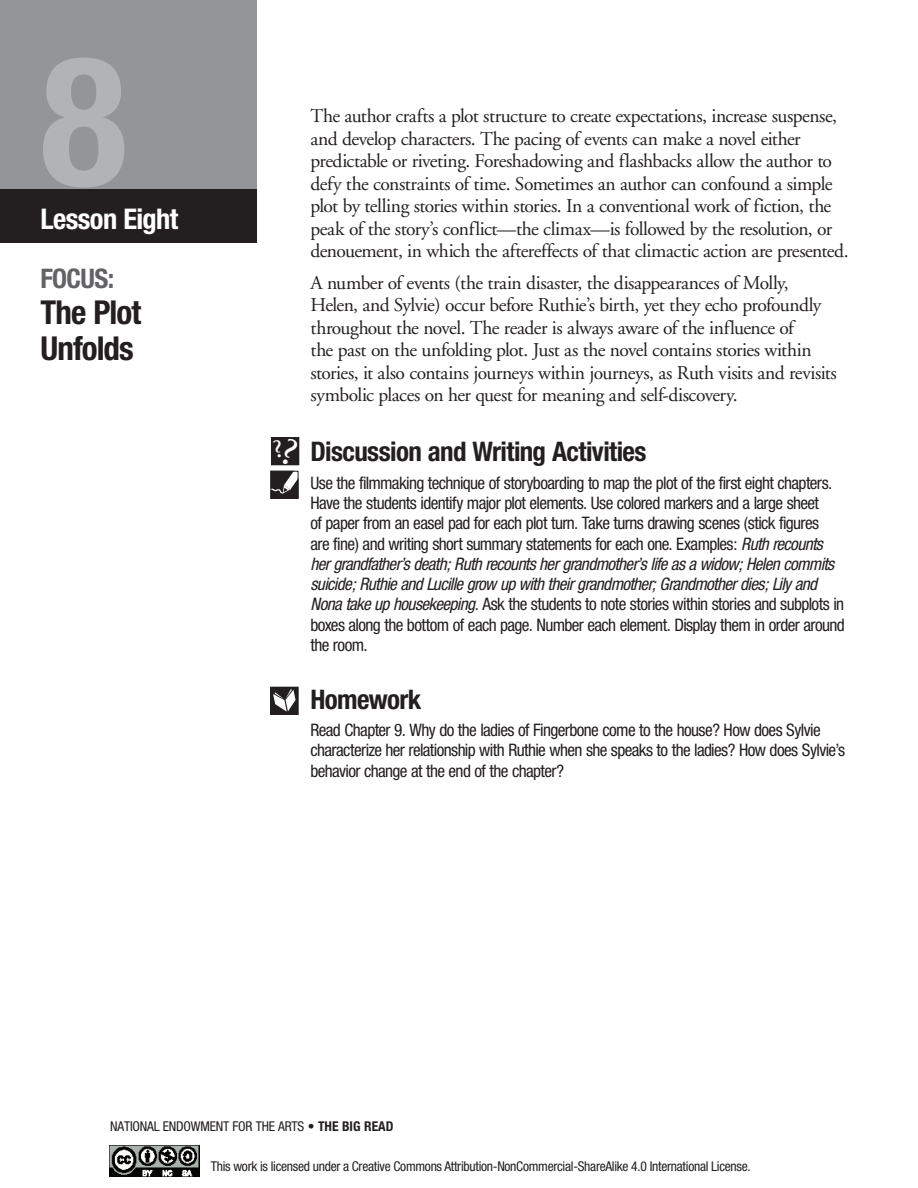
<style>
.page{position:relative;width:918px;height:1188px;background:#fff}
.page>*{position:absolute;margin:0;border:0;box-sizing:border-box;transform-origin:0 0}
.t1{font:700 condensed 180px "Helvetica Neue";color:#b2b3b7}
.t2{font:700 condensed 33px/36px "Helvetica Neue";letter-spacing:-.025em;color:#231f20}
.t3{font:700 condensed 28.5px "Helvetica Neue";letter-spacing:-.02em;color:#fff}
.t4{font:700 condensed 27px "Helvetica Neue";letter-spacing:-.025em;color:#231f20}
.t5{font:700 condensed 27px "Helvetica Neue";letter-spacing:-.025em;color:#636366}
.t6{font:19.5px/22.5px "Adobe Garamond";letter-spacing:-.025em;color:#231f20}
.t7{font:condensed 17.25px/20.2px "Helvetica Neue";letter-spacing:-.035em;color:#231f20}
.t8{font:condensed 13.5px "Helvetica Neue";letter-spacing:-.02em;color:#231f20}
.s1{font-style:italic}
.s2{font-weight:700}
</style>
<div class="page">
<img style="left:109px;top:1145px;width:90px;height:32px">
<div style="left:0;top:0;width:256px;height:243px;background:#939598"></div>
<div style="left:0;top:189px;width:256px;height:54px;background:#231f20"></div>
<svg style="left:270px;top:686px;width:28px;height:29px"></svg>
<svg style="left:270px;top:437px;width:30px;height:62px"></svg>
<h1 class="t1" style="left:40px;top:12px;width:88px">8</h1>
<h3 class="t3" style="left:40px;top:202px;width:139px">Lesson Eight</h3>
<h3 class="t5" style="left:40px;top:262px;width:75px">FOCUS:</h3>
<h2 class="t2" style="left:40px;top:294px;width:102px">The Plot<br>Unfolds</h2>
<p class="t6" style="left:310px;top:105px;width:540px">The author crafts a plot structure to create expectations, increase suspense, and develop characters. The pacing of events can make a novel either predictable or riveting. Foreshadowing and flashbacks allow the author to defy the constraints of time. Sometimes an author can confound a simple plot by telling stories within stories. In a conventional work of fiction, the peak of the story’s conflict—the climax—is followed by the resolution, or denouement, in which the aftereffects of that climactic action are presented.</p>
<p class="t6" style="left:310px;top:272px;width:528px">A number of events (the train disaster, the disappearances of Molly, Helen, and Sylvie) occur before Ruthie’s birth, yet they echo profoundly throughout the novel. The reader is always aware of the influence of<br>the past on the unfolding plot. Just as the novel contains stories within stories, it also contains journeys within journeys, as Ruth visits and revisits symbolic places on her quest for meaning and self-discovery.</p>
<h3 class="t4" style="left:310px;top:435px;width:338px">Discussion and Writing Activities</h3>
<p class="t7" style="left:310px;top:473px;width:536px">Use the filmmaking technique of storyboarding to map the plot of the first eight chapters.<br>Have the students identify major plot elements. Use colored markers and a large sheet<br>of paper from an easel pad for each plot turn. Take turns drawing scenes (stick figures<br>are fine) and writing short summary statements for each one. Examples: <span class="s1">Ruth recounts her grandfather’s death; Ruth recounts her grandmother’s life as a widow; Helen commits suicide; Ruthie and Lucille grow up with their grandmother; Grandmother dies; Lily and Nona take up housekeeping</span>. Ask the students to note stories within stories and subplots in boxes along the bottom of each page. Number each element. Display them in order around the room.</p>
<h3 class="t4" style="left:310px;top:683px;width:112px">Homework</h3>
<p class="t7" style="left:310px;top:720px;width:536px">Read Chapter 9. Why do the ladies of Fingerbone come to the house? How does Sylvie characterize her relationship with Ruthie when she speaks to the ladies? How does Sylvie’s behavior change at the end of the chapter?</p>
<p class="t8" style="left:110px;top:1119px;width:285px">NATIONAL ENDOWMENT FOR THE ARTS <span class="s2">• THE BIG READ</span></p>
<p class="t8" style="left:211px;top:1158px;width:541px">This work is licensed under a Creative Commons Attribution-NonCommercial-ShareAlike 4.0 International License.</p>
</div>
